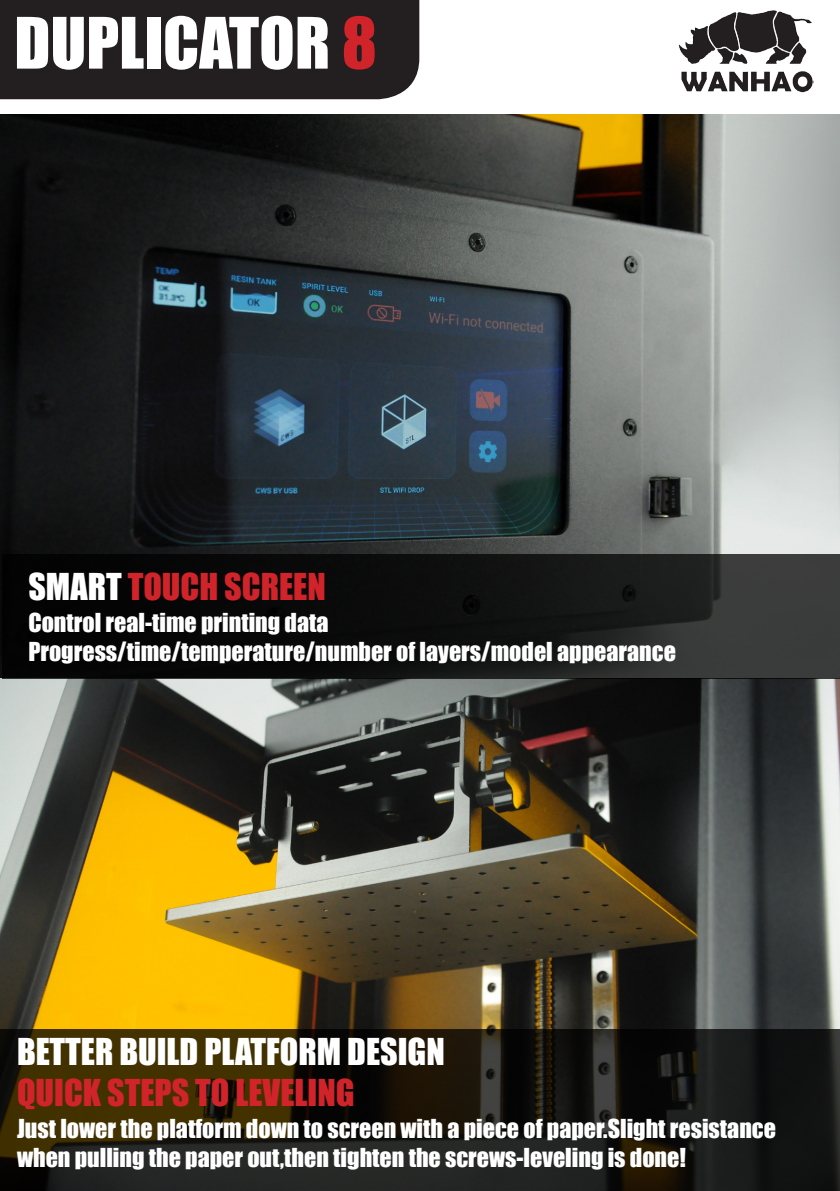
<style>
.page{position:relative;width:840px;height:1191px;background:#fff}
.page>*{position:absolute;margin:0;border:0;box-sizing:border-box;transform-origin:0 0}
.t1{font:65.4px "Impact";color:#fff}
.t2{font:34px "Impact";color:#d1232a}
.t3{font:34px "Impact";color:#fff}
.t4{font:24px "Impact";color:#fff}
.s1{color:#d1232a}
.s2{color:#fff}
</style>
<div class="page">
<img style="left:679px;top:10px;width:133px;height:83px">
<div style="left:0;top:0;width:419px;height:99px;background:#231f20"></div>
<img style="left:0;top:114px;width:839px;height:916px">
<svg style="left:3px;top:554px;width:836px;height:124px;background:#151515"></svg>
<svg style="left:0;top:1030px;width:839px;height:161px;background:#211d10"></svg>
<p class="t1" style="left:14px;top:-8px;width:364px">DUPLICATOR <span class="s1">8</span></p>
<p class="t2" style="left:28px;top:560px;width:299px"><span class="s2">SMART</span> TOUCH SCREEN</p>
<p class="t4" style="left:28px;top:604px;width:301px">Control real-time printing data</p>
<p class="t4" style="left:28px;top:633px;width:648px">Progress/time/temperature/number of layers/model appearance</p>
<p class="t3" style="left:17px;top:1025px;width:429px">BETTER BUILD PLATFORM DESIGN</p>
<p class="t2" style="left:17px;top:1066px;width:339px">QUICK STEPS TO LEVELING</p>
<p class="t4" style="left:17px;top:1110px;width:760px">Just lower the platform down to screen with a piece of paper.Slight resistance</p>
<p class="t4" style="left:17px;top:1139px;width:670px">when pulling the paper out,then tighten the screws-leveling is done!</p>
</div>
